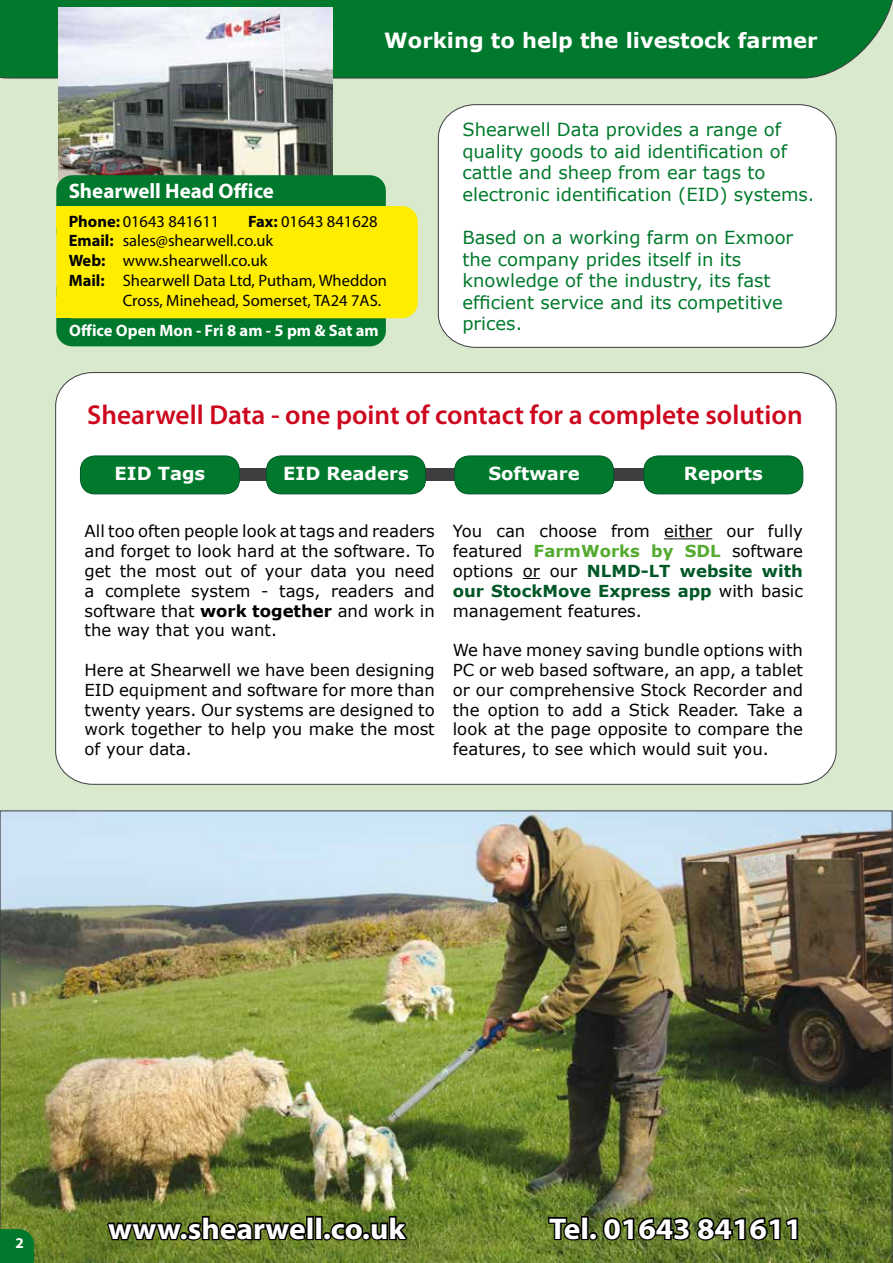
<style>
.page{position:relative;width:893px;height:1263px;background:#d8e9ce}
.page>*{position:absolute;margin:0;border:0;box-sizing:border-box;transform-origin:0 0}
.t1{font:700 30px "Myriad Pro";color:#fff;scale:1.05 1}
.t2{font:600 27.3px "Myriad Pro";color:#cd071e}
.t3{font:700 21px "Verdana";color:#fff}
.t4{font:700 21px "Myriad Pro";color:#fff}
.t5{font:18px/21.6px "Verdana";color:#00792c}
.t6{font:700 18px "Verdana";color:#fff}
.t7{font:16.5px/19.8px "Verdana";color:#000;text-align:justify}
.t8{font:16.5px "Myriad Pro";color:#000}
.t9{font:700 16.5px "Myriad Pro";color:#fff}
.t10{font:700 15px "Myriad Pro";color:#fff}
.s1{font-weight:700}
.s2{font-weight:700;color:#54ab30}
.s3{font-weight:700;color:#005827}
</style>
<div class="page">
<div style="left:55px;top:372px;width:782px;height:413px;background:#fff"></div>
<img style="left:0;top:810px;width:892px;height:453px">
<svg style="left:0;top:1229px;width:34px;height:34px"></svg>
<div style="left:227px;top:468px;width:425px;height:13px;background:#3e3d40"></div>
<div style="left:438px;top:104px;width:399px;height:244px;background:#fff"></div>
<div style="left:0;top:0;width:893px;height:79px;background:#00792c"></div>
<img style="left:58px;top:7px;width:274px;height:168px">
<div style="left:56px;top:175px;width:330px;height:31px;background:#00792c"></div>
<div style="left:56px;top:206px;width:22px;height:21px;background:#ffed00"></div>
<div style="left:56px;top:318px;width:330px;height:28px;background:#00792c"></div>
<div style="left:80px;top:456px;width:159px;height:38px;background:#00792c;border-radius:15px"></div>
<div style="left:80px;top:456px;width:160px;height:38px;border:1px solid #005827;border-radius:15px"></div>
<div style="left:266px;top:456px;width:159px;height:38px;background:#00792c;border-radius:15px"></div>
<div style="left:266px;top:456px;width:160px;height:38px;border:1px solid #005827;border-radius:15px"></div>
<div style="left:455px;top:456px;width:159px;height:38px;background:#00792c;border-radius:15px"></div>
<div style="left:454px;top:456px;width:160px;height:38px;border:1px solid #005827;border-radius:15px"></div>
<div style="left:644px;top:456px;width:159px;height:38px;background:#00792c;border-radius:15px"></div>
<div style="left:644px;top:456px;width:159px;height:38px;border:1px solid #005827;border-radius:15px"></div>
<hr style="left:664px;top:538px;width:48px;height:1px;background:#000">
<svg style="left:523px;top:578px;width:17px;height:1px"></svg>
<div style="left:56px;top:206px;width:362px;height:112px;background:#ffed00;border-radius:16px"></div>
<svg style="left:105px;top:1189px;width:203px;height:74px;background:#586924"></svg>
<div style="left:306px;top:1216px;width:8px;height:24px;border:3px solid #000"></div>
<div style="left:315px;top:1216px;width:8px;height:24px;border:3px solid #000"></div>
<div style="left:323px;top:1232px;width:8px;height:8px;border:3px solid #000;border-radius:50%"></div>
<svg style="left:329px;top:1214px;width:83px;height:28px;background:#394817"></svg>
<svg style="left:547px;top:1215px;width:35px;height:27px"></svg>
<div style="left:581px;top:1216px;width:8px;height:24px;border:3px solid #000"></div>
<div style="left:589px;top:1232px;width:8px;height:8px;border:3px solid #000;border-radius:50%"></div>
<svg style="left:601px;top:1216px;width:199px;height:26px;background:#333e17"></svg>
<div style="left:56px;top:297px;width:22px;height:21px;background:#ffed00"></div>
<p class="t3" style="left:384px;top:26px;width:435px">Working to help the livestock farmer</p>
<p class="t4" style="left:69px;top:177px;width:207px">Shearwell Head Office</p>
<p class="t8" style="left:69px;top:211px;width:152px"><span class="s1">Phone:</span> 01643 841611</p>
<p class="t8" style="left:248px;top:211px;width:131px"><span class="s1">Fax:</span> 01643 841628</p>
<p class="t8" style="left:69px;top:231px;width:206px"><span class="s1">Email:</span> sales@shearwell.co.uk</p>
<p class="t8" style="left:69px;top:250px;width:200px"><span class="s1">Web:</span> www.shearwell.co.uk</p>
<p class="t8" style="left:69px;top:270px;width:320px"><span class="s1">Mail:</span> Shearwell Data Ltd, Putham, Wheddon</p>
<p class="t8" style="left:123px;top:290px;width:260px">Cross, Minehead, Somerset, TA24 7AS.</p>
<p class="t9" style="left:69px;top:320px;width:311px">Office Open Mon - Fri 8 am - 5 pm &amp; Sat am</p>
<p class="t5" style="left:462px;top:118px;width:354px">Shearwell Data provides a range of quality goods to aid identification of cattle and sheep from ear tags to electronic identification (EID) systems.</p>
<p class="t5" style="left:462px;top:226px;width:332px">Based on a working farm on Exmoor the company prides itself in its knowledge of the industry, its fast efficient service and its competitive prices.</p>
<h2 class="t2" style="left:87px;top:397px;width:717px">Shearwell Data - one point of contact for a complete solution</h2>
<p class="t6" style="left:115px;top:461px;width:92px">EID Tags</p>
<p class="t6" style="left:283px;top:461px;width:127px">EID Readers</p>
<p class="t6" style="left:488px;top:461px;width:93px">Software</p>
<p class="t6" style="left:684px;top:461px;width:80px">Reports</p>
<p class="t7" style="left:85px;top:521px;width:352px">All too often people look at tags and readers and forget to look hard at the software. To get the most out of your data you need a complete system - tags, readers and software that <span class="s1">work together</span> and work in the way that you want.</p>
<p class="t7" style="left:85px;top:660px;width:352px">Here at Shearwell we have been designing EID equipment and software for more than twenty years. Our systems are designed to work together to help you make the most of your data.</p>
<p class="t7" style="left:453px;top:521px;width:352px">You can choose from either our fully featured <span class="s2">FarmWorks by SDL</span> software options or our <span class="s3">NLMD-LT website with our StockMove Express app</span> with basic management features.</p>
<p class="t7" style="left:453px;top:640px;width:352px">We have money saving bundle options with PC or web based software, an app, a tablet or our comprehensive Stock Recorder and the option to add a Stick Reader. Take a look at the page opposite to compare the features, to see which would suit you.</p>
<p class="t10" style="left:15px;top:1233px;width:10px">2</p>
<h1 class="t1" style="left:108px;top:1209px;width:285px">www.shearwell.co.uk</h1>
<h1 class="t1" style="left:549px;top:1209px;width:242px">Tel. 01643 841611</h1>
</div>
